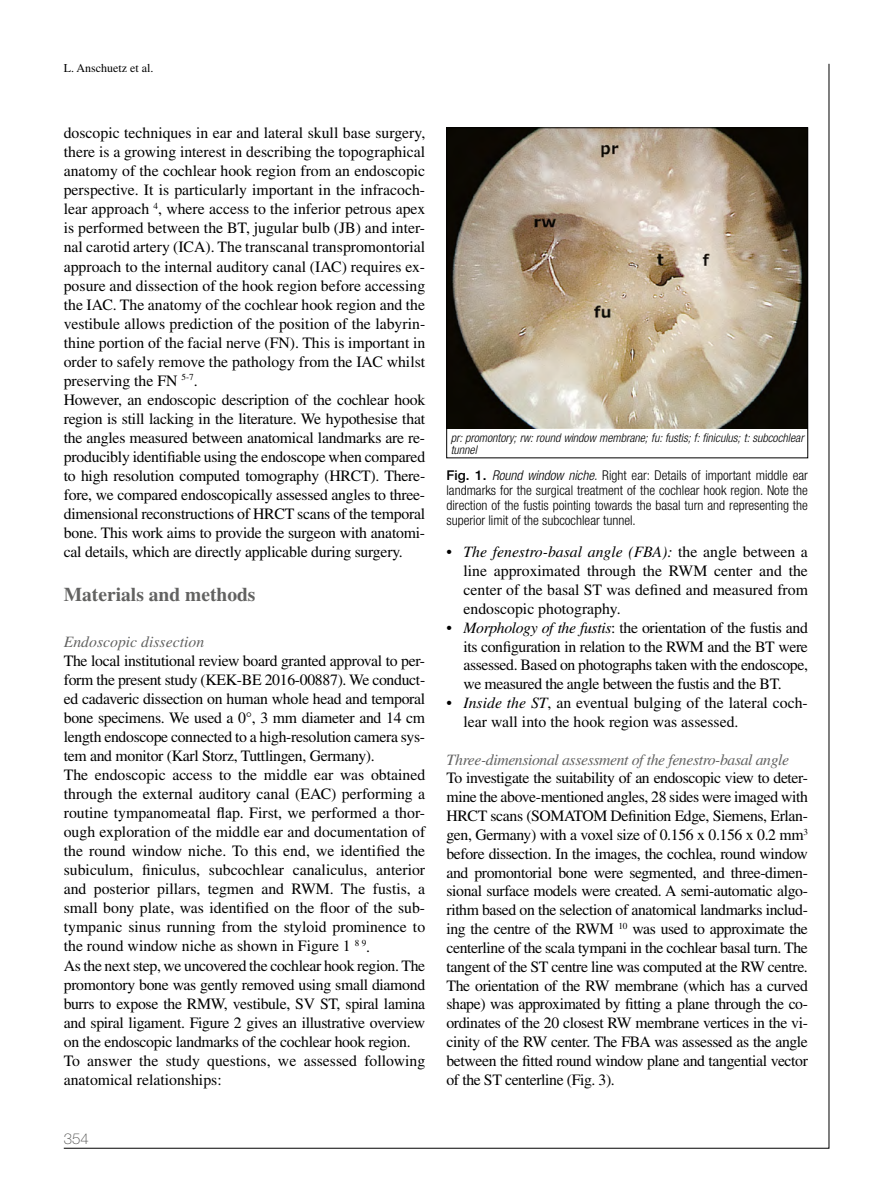
<style>
.page{position:relative;width:893px;height:1191px;background:#fff}
.page>*{position:absolute;margin:0;border:0;box-sizing:border-box;transform-origin:0 0}
.t1{font:700 19.5px "Times LT Std";color:#626261}
.t2{font:15.75px/18.8px "Times LT Std";color:#000;text-align:justify}
.t3{font:15.75px/19px "Times LT Std";letter-spacing:-.02em;color:#000}
.t4{font:italic 15.75px "Times LT Std";letter-spacing:-.025em;color:#626261}
.t5{font:italic 15.75px "Times LT Std";color:#626261}
.t6{font:100 15px "Helvetica Neue LT Std";color:#484847}
.t7{font:300 condensed 13.5px/15px "Helvetica Neue LT Std";color:#000;text-align:justify}
.t8{font:italic 300 condensed 12px/12px "Helvetica Neue LT Std";color:#000}
.t9{font:12px "Times LT Std";color:#000}
.s1{font-weight:500;font-stretch:normal}
.s2{font-style:italic}
</style>
<div class="page">
<img style="left:448px;top:130px;width:358px;height:299px">
<div style="left:446px;top:128px;width:362px;height:330px;border:1px solid #000"></div>
<p class="t9" style="left:64px;top:61px;width:91px">L. Anschuetz et al.</p>
<p class="t2" style="left:64px;top:123px;width:363px;text-align:left">doscopic techniques in ear and lateral skull base surgery, there is a growing interest in describing the topographical anatomy of the cochlear hook region from an endoscopic perspective. It is particularly important in the infracoch&shy;lear approach <sup>4</sup>, where access to the inferior petrous apex is performed between the BT, jugular bulb (JB) and inter&shy;nal carotid artery (ICA). The transcanal transpromontorial approach to the internal auditory canal (IAC) requires ex&shy;posure and dissection of the hook region before accessing the IAC. The anatomy of the cochlear hook region and the vestibule allows prediction of the position of the labyrin&shy;thine portion of the facial nerve (FN). This is important in order to safely remove the pathology from the IAC whilst preserving the FN <sup>5-7</sup>.<br>However, an endoscopic description of the cochlear hook region is still lacking in the literature. We hypothesise that the angles measured between anatomical landmarks are re&shy;producibly identifiable using the endoscope when compared to high resolution computed tomography (HRCT). There&shy;fore, we compared endoscopically assessed angles to three&shy;dimensional reconstructions of HRCT scans of the temporal bone. This work aims to provide the surgeon with anatomi&shy;cal details, which are directly applicable during surgery.</p>
<p class="t1" style="left:64px;top:582px;width:193px">Materials and methods</p>
<p class="t5" style="left:64px;top:633px;width:142px">Endoscopic dissection</p>
<p class="t3" style="left:64px;top:651px;width:363px">The local institutional review board granted approval to per&shy;form the present study (KEK-BE 2016-00887). We conduct&shy;ed cadaveric dissection on human whole head and temporal bone specimens. We used a 0°, 3 mm diameter and 14 cm length endoscope connected to a high-resolution camera sys&shy;tem and monitor (Karl Storz, Tuttlingen, Germany).<br>The endoscopic access to the middle ear was obtained through the external auditory canal (EAC) performing a routine tympanomeatal flap. First, we performed a thor&shy;ough exploration of the middle ear and documentation of the round window niche. To this end, we identified the subiculum, finiculus, subcochlear canaliculus, anterior and posterior pillars, tegmen and RWM. The fustis, a small bony plate, was identified on the floor of the sub&shy;tympanic sinus running from the styloid prominence to the round window niche as shown in Figure 1 <sup>8</sup> <sup>9</sup>.<br>As the next step, we uncovered the cochlear hook region. The promontory bone was gently removed using small diamond burrs to expose the RMW, vestibule, SV ST, spiral lamina and spiral ligament. Figure 2 gives an illustrative overview on the endoscopic landmarks of the cochlear hook region.<br>To answer the study questions, we assessed following anatomical relationships:</p>
<p class="t6" style="left:64px;top:1130px;width:27px">354</p>
<p class="t8" style="left:451px;top:432px;width:354px">pr: promontory; rw: round window membrane; fu: fustis; f: finiculus; t: subcochlear tunnel</p>
<p class="t7" style="left:446px;top:468px;width:363px"><span class="s1">Fig. 1.</span> <span class="s2">Round window niche.</span> Right ear: Details of important middle ear landmarks for the surgical treatment of the cochlear hook region. Note the direction of the fustis pointing towards the basal turn and representing the superior limit of the subcochlear tunnel.</p>
<p class="t2" style="left:463px;top:543px;width:346px;text-indent:-17px"><span class="s2">• The fenestro-basal angle (FBA):</span> the angle between a line approximated through the RWM center and the center of the basal ST was defined and measured from endoscopic photography.</p>
<p class="t2" style="left:463px;top:618px;width:346px;text-indent:-17px"><span class="s2">• Morphology of the fustis</span>: the orientation of the fustis and its configuration in relation to the RWM and the BT were assessed. Based on photographs taken with the endoscope, we measured the angle between the fustis and the BT.</p>
<p class="t2" style="left:463px;top:693px;width:346px;text-indent:-17px"><span class="s2">• Inside the ST</span>, an eventual bulging of the lateral coch&shy;lear wall into the hook region was assessed.</p>
<p class="t4" style="left:446px;top:750px;width:344px">Three-dimensional assessment of the fenestro-basal angle</p>
<p class="t2" style="left:446px;top:768px;width:363px">To investigate the suitability of an endoscopic view to deter&shy;mine the above-mentioned angles, 28 sides were imaged with HRCT scans (SOMATOM Definition Edge, Siemens, Erlan&shy;gen, Germany) with a voxel size of 0.156 x 0.156 x 0.2 mm<sup>3 </sup>before dissection. In the images, the cochlea, round window and promontorial bone were segmented, and three-dimen&shy;sional surface models were created. A semi-automatic algo&shy;rithm based on the selection of anatomical landmarks includ&shy;ing the centre of the RWM <sup>10</sup> was used to approximate the centerline of the scala tympani in the cochlear basal turn. The tangent of the ST centre line was computed at the RW centre.<br>The orientation of the RW membrane (which has a curved shape) was approximated by fitting a plane through the co&shy;ordinates of the 20 closest RW membrane vertices in the vi&shy;cinity of the RW center. The FBA was assessed as the angle between the fitted round window plane and tangential vector of the ST centerline (Fig. 3).</p>
</div>
